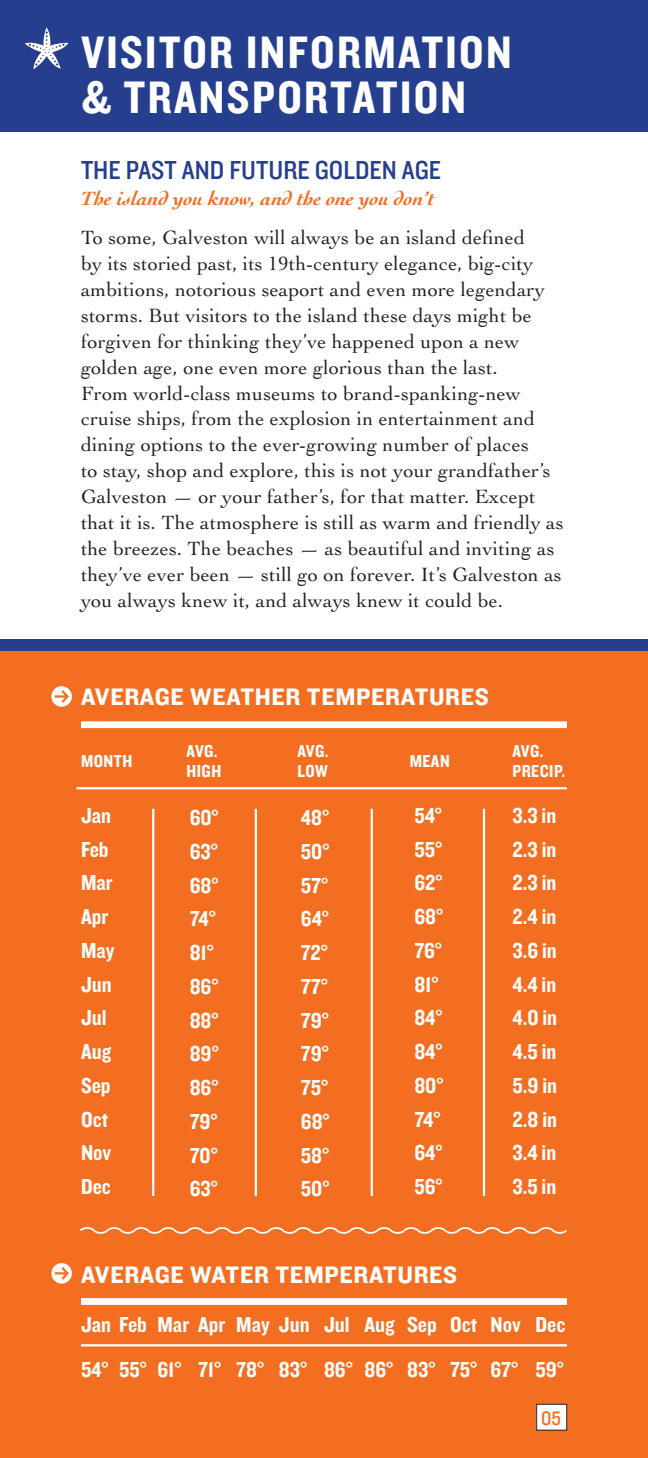
<style>
.page{position:relative;width:648px;height:1458px;background:#fff}
.page>*{position:absolute;margin:0;border:0;box-sizing:border-box;transform-origin:0 0}
.t1{font:47.25px/45px "Knockout 50 Welterweight";letter-spacing:.05em;color:#fff}
.t2{font:27px "Knockout 30 Junior Welterwt";color:#253f8e}
.t3{font:24.75px "Knockout 51 Middleweight";letter-spacing:.025em;color:#fff}
.t4{font:22.5px/33.8px "Knockout 50 Welterweight";color:#fff}
.t5{font:20.25px/25.9px "Cochin LT Std";letter-spacing:.01em;color:#231f20}
.t6{font:italic 700 20.25px "Cochin LT Std";color:#f36e21}
.t7{font:20.25px "Knockout 30 Junior Welterwt";color:#f36e21}
.t8{font:18px/20.2px "Knockout 50 Welterweight";letter-spacing:.025em;color:#fff}
</style>
<div class="page">
<div style="left:0;top:0;width:648px;height:131px;background:#253f8e"></div>
<svg style="left:25px;top:27px;width:44px;height:42px"></svg>
<div style="left:0;top:640px;width:648px;height:818px;background:#f36e21"></div>
<hr style="left:76px;top:787px;width:491px;height:2px;background:#fff">
<div style="left:81px;top:721px;width:486px;height:7px;background:#fff"></div>
<div style="left:81px;top:1298px;width:486px;height:7px;background:#fff"></div>
<hr style="left:152px;top:809px;width:2px;height:387px;background:#fff">
<hr style="left:255px;top:809px;width:2px;height:387px;background:#fff">
<hr style="left:371px;top:809px;width:2px;height:387px;background:#fff">
<hr style="left:483px;top:809px;width:2px;height:387px;background:#fff">
<hr style="left:81px;top:1344px;width:486px;height:2px;background:#fff">
<svg style="left:51px;top:686px;width:21px;height:21px"></svg>
<svg style="left:51px;top:1263px;width:21px;height:21px"></svg>
<div style="left:0;top:639px;width:648px;height:11px;background:#253f8e"></div>
<svg style="left:80px;top:1227px;width:487px;height:7px"></svg>
<div style="left:537px;top:1404px;width:30px;height:26px;background:#fff"></div>
<div style="left:536px;top:1404px;width:31px;height:26px;border:1px solid #231f20"></div>
<h1 class="t1" style="left:81px;top:28px;width:432px">VISITOR INFORMATION &amp; TRANSPORTATION</h1>
<h2 class="t2" style="left:81px;top:153px;width:362px">THE PAST AND FUTURE GOLDEN AGE</h2>
<p class="t6" style="left:81px;top:186px;width:355px">The island you know, and the one you don’t</p>
<p class="t5" style="left:81px;top:225px;width:484px">To some, Galveston will always be an island defined<br>by its storied past, its 19th-century elegance, big-city ambitions, notorious seaport and even more legendary storms. But visitors to the island these days might be forgiven for thinking they’ve happened upon a new golden age, one even more glorious than the last.<br>From world-class museums to brand-spanking-new cruise ships, from the explosion in entertainment and dining options to the ever-growing number of places<br>to stay, shop and explore, this is not your grandfather’s Galveston — or your father’s, for that matter. Except that it is. The atmosphere is still as warm and friendly as the breezes. The beaches — as beautiful and inviting as they’ve ever been — still go on forever. It’s Galveston as you always knew it, and always knew it could be.</p>
<p class="t3" style="left:81px;top:682px;width:409px">AVERAGE WEATHER TEMPERATURES</p>
<p class="t8" style="left:81px;top:751px;width:53px">MONTH</p>
<p class="t8" style="left:298px;top:740px;width:32px">AVG.<br>LOW</p>
<p class="t8" style="left:410px;top:751px;width:42px">MEAN</p>
<p class="t8" style="left:513px;top:740px;width:54px">AVG.<br>PRECIP.</p>
<p class="t8" style="left:187px;top:740px;width:36px">AVG.<br>HIGH</p>
<p class="t4" style="left:81px;top:798px;width:35px">Jan<br>Feb<br>Mar<br>Apr<br>May<br>Jun<br>Jul<br>Aug<br>Sep<br>Oct<br>Nov<br>Dec</p>
<p class="t4" style="left:190px;top:800px;width:31px">60°<br>63°<br>68°<br>74°<br>81°<br>86°<br>88°<br>89°<br>86°<br>79°<br>70°<br>63°</p>
<p class="t4" style="left:301px;top:800px;width:30px;text-align:justify">48° 50° 57° 64° 72° 77° 79° 79° 75° 68° 58° 50°</p>
<p class="t4" style="left:414px;top:798px;width:31px">54°<br>55°<br>62°<br>68°<br>76°<br>81°<br>84°<br>84°<br>80°<br>74°<br>64°<br>56°</p>
<p class="t4" style="left:513px;top:798px;width:46px;text-align:justify">3.3 in 2.3 in 2.3 in 2.4 in 3.6 in 4.4 in 4.0 in 4.5 in 5.9 in 2.8 in 3.4 in 3.5 in</p>
<p class="t3" style="left:81px;top:1259px;width:378px">AVERAGE WATER TEMPERATURES</p>
<p class="t4" style="left:81px;top:1307px;width:486px">Jan Feb Mar Apr May Jun Jul Aug Sep Oct Nov Dec</p>
<p class="t4" style="left:81px;top:1352px;width:484px">54° 55° 61° 71° 78° 83° 86° 86° 83° 75° 67° 59°</p>
<p class="t7" style="left:541px;top:1406px;width:21px">05</p>
</div>
